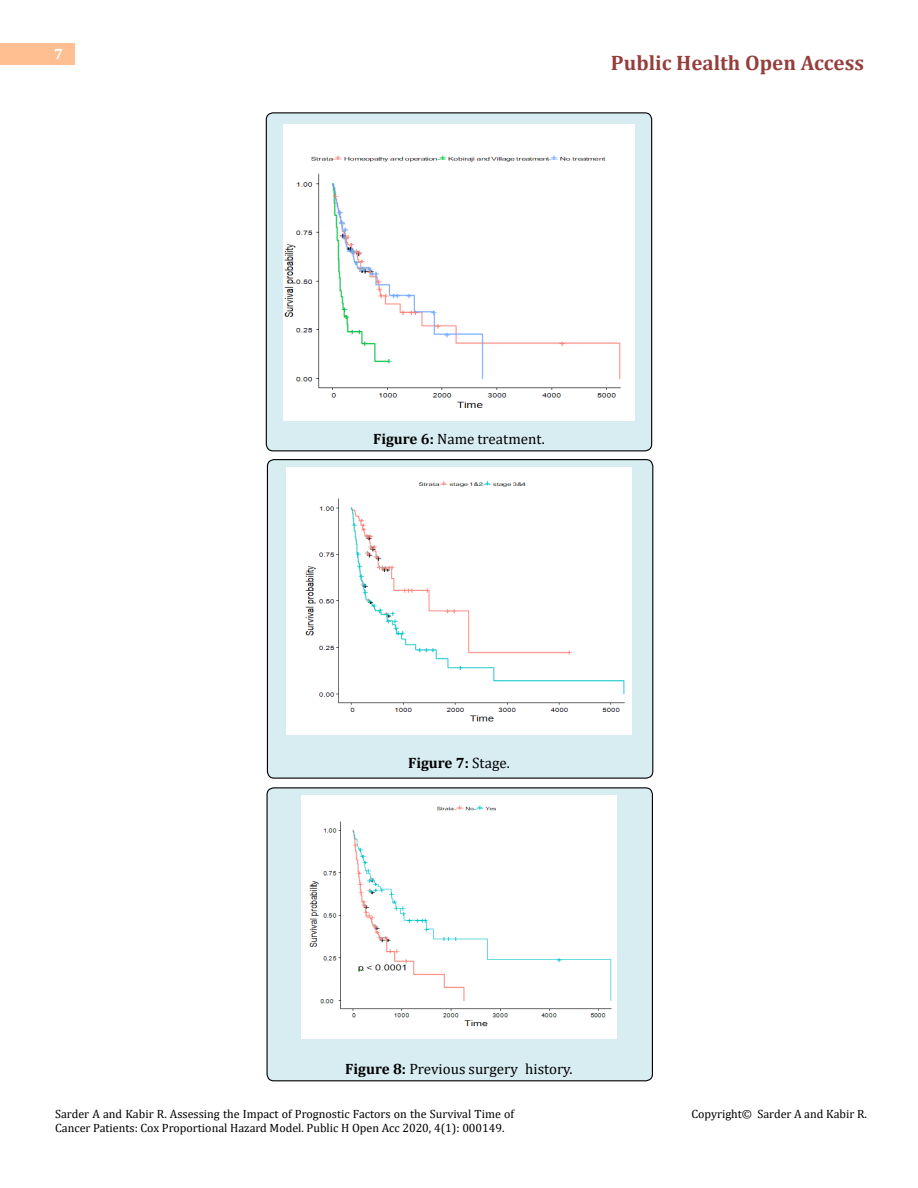
<style>
.page{position:relative;width:918px;height:1188px;background:#fff}
.page>*{position:absolute;margin:0;border:0;box-sizing:border-box;transform-origin:0 0}
.t1{font:700 21px "Cambria";color:#953f3c}
.t2{font:15px "Cambria";color:#000}
.t3{font:700 15px "Cambria";color:#000}
.t4{font:700 15px "Cambria";color:#fff}
.t5{font:12px/14.4px "Cambria";color:#000}
.s1{font-weight:700}
.s2{font-weight:400}
</style>
<div class="page">
<div style="left:0;top:43px;width:75px;height:21px;background:#ffbf91"></div>
<div style="left:266px;top:113px;width:386px;height:338px;background:#d8edf2;border-radius:7px"></div>
<div style="left:266px;top:112px;width:386px;height:339px;border:1px solid #000;border-radius:7px"></div>
<div style="left:267px;top:460px;width:386px;height:318px;background:#d8edf2;border-radius:7px"></div>
<div style="left:267px;top:459px;width:386px;height:320px;border:1px solid #000;border-radius:7px"></div>
<div style="left:267px;top:788px;width:385px;height:293px;background:#d8edf2;border-radius:7px"></div>
<div style="left:267px;top:787px;width:386px;height:294px;border:1px solid #000;border-radius:7px"></div>
<div style="left:283px;top:124px;width:352px;height:297px;background:#fff"></div>
<div style="left:286px;top:468px;width:346px;height:267px;background:#fff"></div>
<div style="left:302px;top:796px;width:314px;height:242px;background:#fff"></div>
<p class="t4" style="left:54px;top:44px;width:10px">7</p>
<h1 class="t1" style="left:611px;top:48px;width:255px">Public Health Open Access</h1>
<p class="t2" style="left:373px;top:430px;width:173px"><span class="s1">Figure 6:</span> Name treatment.</p>
<p class="t3" style="left:408px;top:752px;width:103px">Figure 7: <span class="s2">Stage.</span></p>
<p class="t2" style="left:345px;top:1060px;width:229px"><span class="s1">Figure 8:</span> Previous surgery history.</p>
<p class="t5" style="left:55px;top:1106px;width:460px">Sarder A and Kabir R. Assessing the Impact of Prognostic Factors on the Survival Time of<br>Cancer Patients: Cox Proportional Hazard Model. Public H Open Acc 2020, 4(1): 000149.</p>
<p class="t5" style="left:692px;top:1106px;width:177px">Copyright© Sarder A and Kabir R.</p>
</div>
